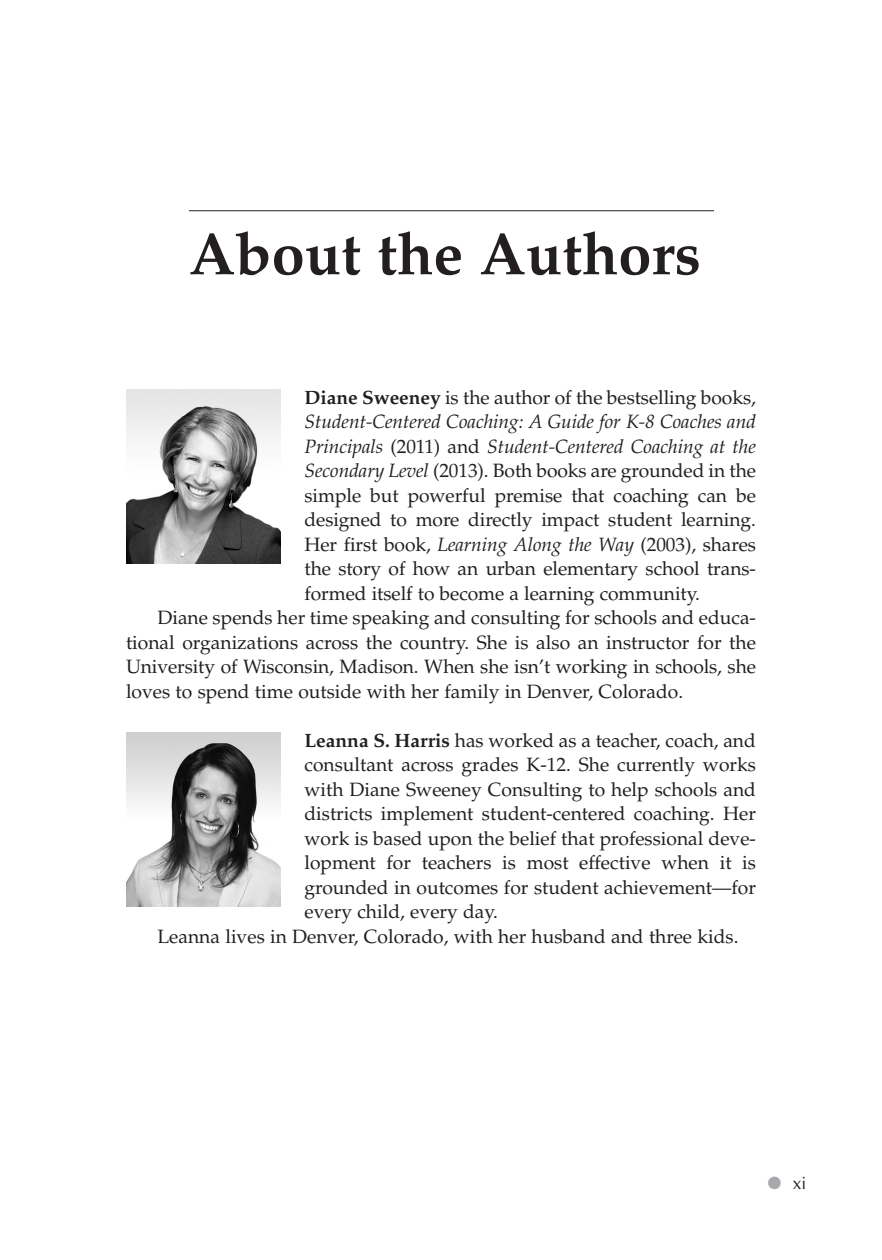
<style>
.page{position:relative;width:882px;height:1260px;background:#fff}
.page>*{position:absolute;margin:0;border:0;box-sizing:border-box;transform-origin:0 0}
.FM_TI{font:700 59.5px "Palatino LT Std";color:#231f20}
.t1{font:35px "Symbol";color:#a8a9ad}
.TEXT{font:19.25px/24.5px "Palatino LT Std";letter-spacing:-.005em;color:#231f20;text-align:justify}
.FL{font:19.25px/24.5px "Palatino LT Std";color:#231f20;text-align:justify}
.TEXT_IND{font:19.25px/24.5px "Palatino LT Std";color:#231f20;text-align:justify}
.t2{font:17.5px "Optima LT Std";color:#231f20}
.s1{font-weight:700}
.s2{font-style:italic}
</style>
<div class="page">
<hr style="left:189px;top:210px;width:525px;height:1px;background:#231f20">
<img style="left:126px;top:390px;width:154px;height:173px">
<img style="left:126px;top:733px;width:154px;height:173px">
<p class="FM_TI" style="left:189px;top:219px;width:513px">About the Authors</p>
<p class="TEXT" style="left:305px;top:385px;width:453px"><span class="s1">Diane Sweeney</span> is the author of the bestselling books, <span class="s2">Student-Centered Coaching: A Guide for K-8 Coaches and Principals</span> (2011) and <span class="s2">Student-Centered Coaching at the Secondary Level</span> (2013). Both books are grounded in the simple but powerful premise that coaching can be designed to more directly impact student learning.<br>Her first book, <span class="s2">Learning Along the Way</span> (2003), shares the story of how an urban elementary school trans&shy;formed itself to become a learning community.</p>
<p class="TEXT_IND" style="left:126px;top:606px;width:632px;text-indent:32px">Diane spends her time speaking and consulting for schools and educa&shy;tional organizations across the country. She is also an instructor for the University of Wisconsin, Madison. When she isn’t working in schools, she loves to spend time outside with her family in Denver, Colorado.</p>
<p class="FL" style="left:305px;top:728px;width:453px"><span class="s1">Leanna S. Harris</span> has worked as a teacher, coach, and consultant across grades K-12. She currently works with Diane Sweeney Consulting to help schools and districts implement student-centered coaching. Her work is based upon the belief that professional deve&shy;lopment for teachers is most effective when it is grounded in outcomes for student achievement—for every child, every day.</p>
<p class="TEXT_IND" style="left:158px;top:924px;width:583px">Leanna lives in Denver, Colorado, with her husband and three kids.</p>
<h2 class="t1" style="left:767px;top:1158px;width:18px">•</h2>
<p class="t2" style="left:793px;top:1173px;width:15px">xi</p>
</div>
